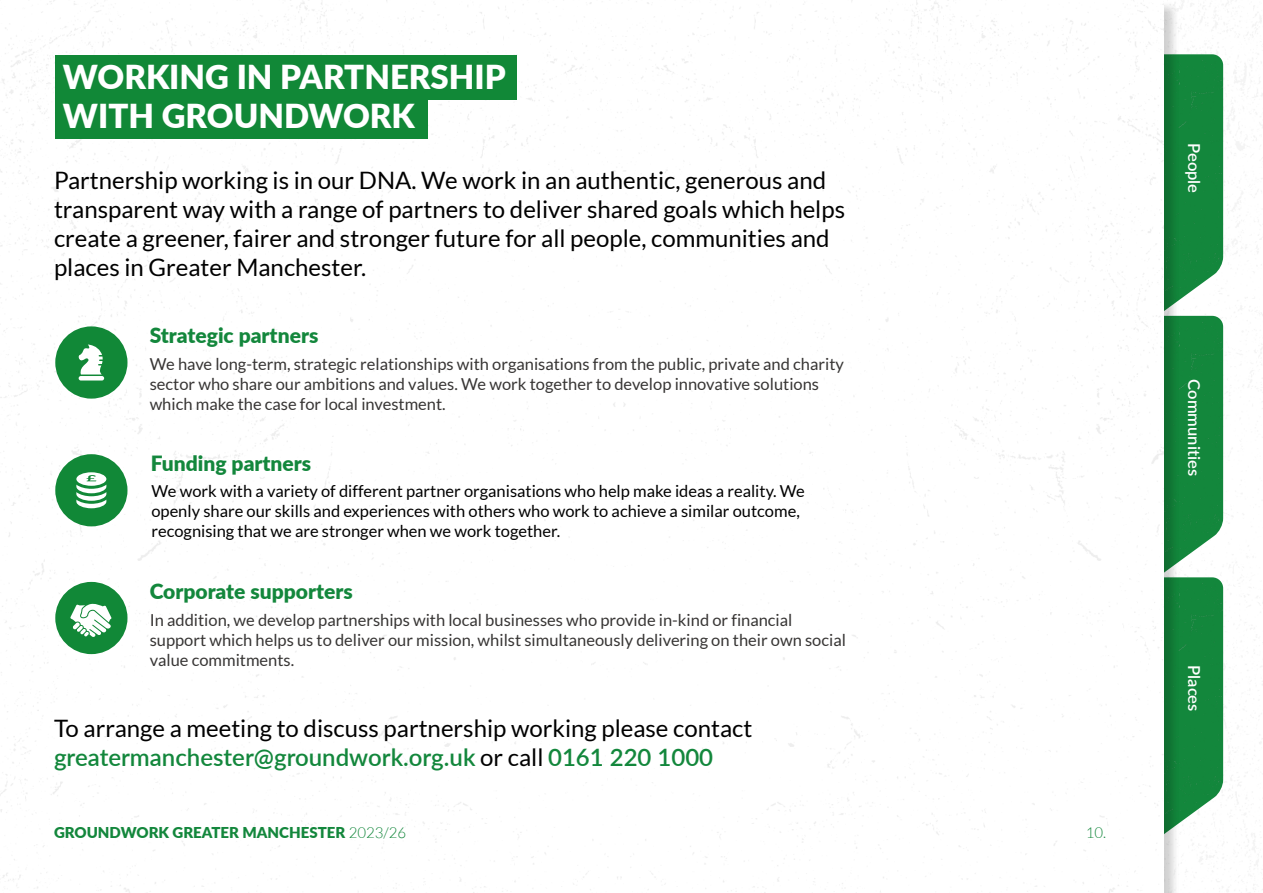
<style>
.page{position:relative;width:1263px;height:893px;background:#fff}
.page>*{position:absolute;margin:0;border:0;box-sizing:border-box;transform-origin:0 0}
.t1{font:900 33px/39px "Lato";color:#fff}
.t2{font:24px/28.8px "Lato";color:#000}
.t3{font:900 21px "Lato";color:#13873c}
.t4{font:16.5px/19.8px "Lato";color:#373534}
.t5{font:16.5px/19.8px "Lato";color:#000}
.t6{font:600 16.5px "Lato";color:#fff}
.t7{font:900 15px "Lato";color:#13873c}
.t8{font:300 15px "Lato";color:#13873c}
.s1{font-weight:600;color:#13873c}
.s2{font-weight:300}
</style>
<div class="page">
<img style="left:1180px;top:0;width:83px;height:892px">
<svg style="left:1179px;top:318px;width:44px;height:523px;background:#319655"></svg>
<img style="left:1179px;top:54px;width:44px;height:264px">
<img style="left:0;top:0;width:1163px;height:893px">
<div style="left:55px;top:95px;width:372px;height:44px;background:#118837"></div>
<div style="left:55px;top:55px;width:462px;height:44px;background:#118837"></div>
<div style="left:55px;top:326px;width:72px;height:73px;background:#118837;border-radius:50%"></div>
<div style="left:55px;top:454px;width:72px;height:72px;background:#118837;border-radius:50%"></div>
<svg style="left:78px;top:344px;width:26px;height:36px"></svg>
<svg style="left:76px;top:472px;width:30px;height:36px"></svg>
<div style="left:55px;top:582px;width:72px;height:72px;background:#118837;border-radius:50%"></div>
<svg style="left:70px;top:603px;width:42px;height:34px"></svg>
<h1 class="t1" style="left:63px;top:56px;width:444px">WORKING IN PARTNERSHIP<br>WITH GROUNDWORK</h1>
<p class="t2" style="left:54px;top:166px;width:793px">Partnership working is in our DNA. We work in an authentic, generous and transparent way with a range of partners to deliver shared goals which helps create a greener, fairer and stronger future for all people, communities and places in Greater Manchester.</p>
<p class="t3" style="left:150px;top:320px;width:170px">Strategic partners</p>
<p class="t4" style="left:150px;top:354px;width:696px">We have long-term, strategic relationships with organisations from the public, private and charity sector who share our ambitions and values. We work together to develop innovative solutions which make the case for local investment.</p>
<p class="t3" style="left:151px;top:447px;width:162px">Funding partners</p>
<p class="t5" style="left:151px;top:481px;width:655px">We work with a variety of different partner organisations who help make ideas a reality. We openly share our skills and experiences with others who work to achieve a similar outcome, recognising that we are stronger when we work together.</p>
<p class="t3" style="left:150px;top:575px;width:205px">Corporate supporters</p>
<p class="t4" style="left:150px;top:610px;width:698px">In addition, we develop partnerships with local businesses who provide in-kind or financial support which helps us to deliver our mission, whilst simultaneously delivering on their own social value commitments.</p>
<h2 class="t2" style="left:54px;top:714px;width:700px">To arrange a meeting to discuss partnership working please contact <span class="s1">greatermanchester@groundwork.org.uk</span> or call <span class="s1">0161 220 1000</span></h2>
<p class="t7" style="left:54px;top:821px;width:354px">GROUNDWORK GREATER MANCHESTER <span class="s2">2023/26</span></p>
<p class="t8" style="left:1086px;top:825px;width:22px">10.</p>
<p class="t6" style="left:1206px;top:143px;width:51px;rotate:90deg">People</p>
<p class="t6" style="left:1206px;top:379px;width:98px;rotate:90deg">Communities</p>
<p class="t6" style="left:1206px;top:665px;width:48px;rotate:90deg">Places</p>
</div>
